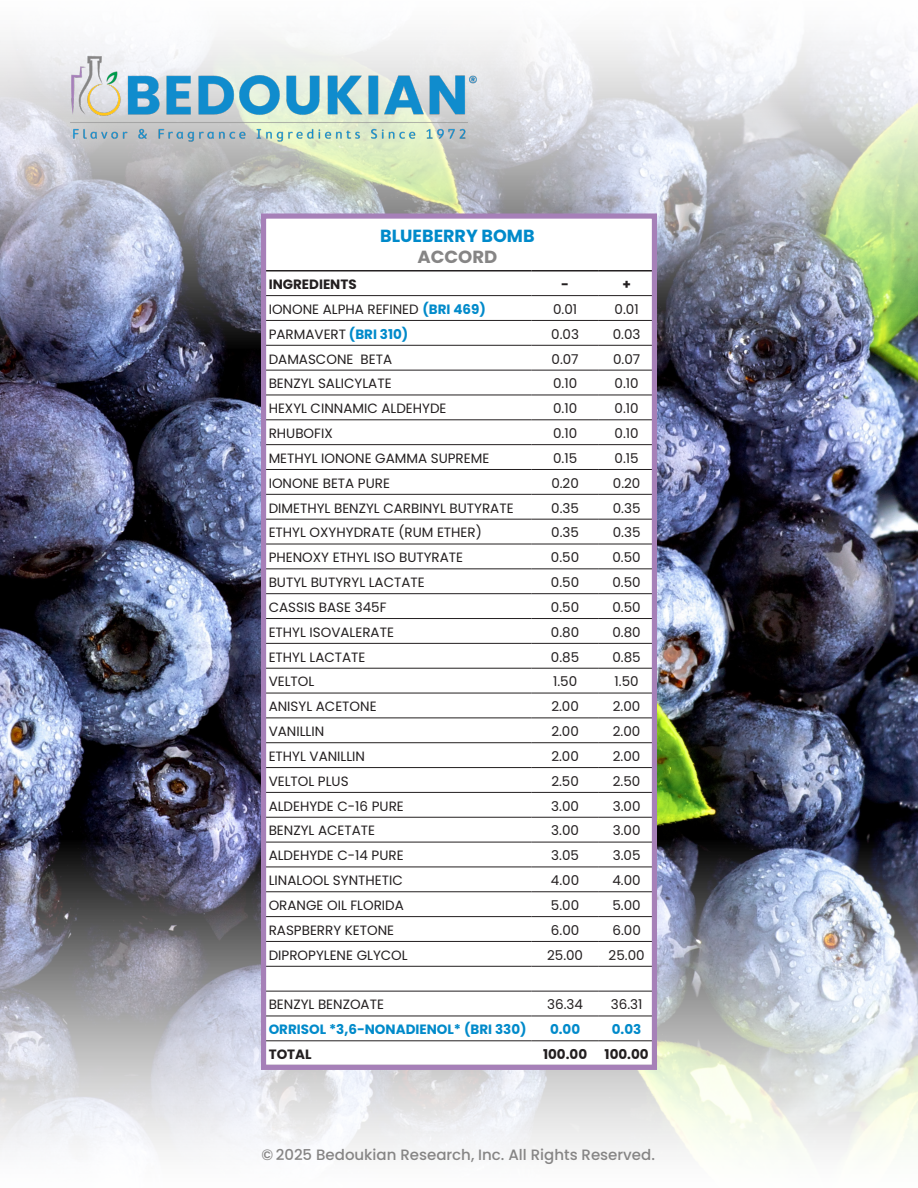
<style>
.page{position:relative;width:918px;height:1188px;background:#fff}
.page>*{position:absolute;margin:0;border:0;box-sizing:border-box;transform-origin:0 0}
.t1{font:700 17.55px "Poppins";color:#008aca}
.t2{font:700 17.55px "Poppins";color:#868585}
.t3{font:500 15px "Poppins";color:#868585}
.t4{font:13.5px "Poppins";color:#231f20}
.t5{font:700 13.5px "Poppins";color:#008aca}
.t6{font:700 13.5px "Poppins";color:#231f20}
.s1{font-weight:700;color:#008aca}
</style>
<div class="page">
<img style="left:0;top:349px;width:918px;height:491px">
<img style="left:0;top:840px;width:918px;height:312px">
<img style="left:0;top:37px;width:918px;height:312px">
<svg style="left:258px;top:211px;width:402px;height:862px"></svg>
<img style="left:64px;top:52px;width:416px;height:100px">
<p class="t1" style="left:380px;top:225px;width:156px">BLUEBERRY BOMB</p>
<p class="t2" style="left:417px;top:246px;width:82px">ACCORD</p>
<p class="t6" style="left:269px;top:276px;width:90px">INGREDIENTS</p>
<p class="t6" style="left:561px;top:276px;width:9px">-</p>
<p class="t6" style="left:622px;top:276px;width:10px">+</p>
<p class="t4" style="left:269px;top:301px;width:219px">IONONE ALPHA REFINED <span class="s1">(BRI 469)</span></p>
<p class="t4" style="left:553px;top:301px;width:26px">0.01</p>
<p class="t4" style="left:615px;top:301px;width:26px">0.01</p>
<p class="t4" style="left:269px;top:326px;width:141px">PARMAVERT <span class="s1">(BRI 310)</span></p>
<p class="t4" style="left:551px;top:326px;width:29px">0.03</p>
<p class="t4" style="left:613px;top:326px;width:29px">0.03</p>
<p class="t4" style="left:269px;top:351px;width:125px">DAMASCONE BETA</p>
<p class="t4" style="left:552px;top:351px;width:29px">0.07</p>
<p class="t4" style="left:613px;top:351px;width:29px">0.07</p>
<p class="t4" style="left:269px;top:376px;width:124px">BENZYL SALICYLATE</p>
<p class="t4" style="left:553px;top:376px;width:26px">0.10</p>
<p class="t4" style="left:615px;top:376px;width:26px">0.10</p>
<p class="t4" style="left:269px;top:401px;width:179px">HEXYL CINNAMIC ALDEHYDE</p>
<p class="t4" style="left:553px;top:401px;width:26px">0.10</p>
<p class="t4" style="left:615px;top:401px;width:26px">0.10</p>
<p class="t4" style="left:269px;top:425px;width:66px">RHUBOFIX</p>
<p class="t4" style="left:553px;top:425px;width:26px">0.10</p>
<p class="t4" style="left:615px;top:425px;width:26px">0.10</p>
<p class="t4" style="left:269px;top:450px;width:222px">METHYL IONONE GAMMA SUPREME</p>
<p class="t4" style="left:553px;top:450px;width:26px">0.15</p>
<p class="t4" style="left:615px;top:450px;width:26px">0.15</p>
<p class="t4" style="left:269px;top:475px;width:123px">IONONE BETA PURE</p>
<p class="t4" style="left:551px;top:475px;width:29px">0.20</p>
<p class="t4" style="left:613px;top:475px;width:29px">0.20</p>
<p class="t4" style="left:269px;top:500px;width:246px">DIMETHYL BENZYL CARBINYL BUTYRATE</p>
<p class="t4" style="left:551px;top:500px;width:29px">0.35</p>
<p class="t4" style="left:613px;top:500px;width:29px">0.35</p>
<p class="t4" style="left:269px;top:525px;width:215px">ETHYL OXYHYDRATE (RUM ETHER)</p>
<p class="t4" style="left:551px;top:525px;width:29px">0.35</p>
<p class="t4" style="left:613px;top:525px;width:29px">0.35</p>
<p class="t4" style="left:269px;top:550px;width:196px">PHENOXY ETHYL ISO BUTYRATE</p>
<p class="t4" style="left:551px;top:550px;width:30px">0.50</p>
<p class="t4" style="left:613px;top:550px;width:30px">0.50</p>
<p class="t4" style="left:269px;top:575px;width:158px">BUTYL BUTYRYL LACTATE</p>
<p class="t4" style="left:551px;top:575px;width:30px">0.50</p>
<p class="t4" style="left:613px;top:575px;width:30px">0.50</p>
<p class="t4" style="left:269px;top:599px;width:119px">CASSIS BASE 345F</p>
<p class="t4" style="left:551px;top:599px;width:30px">0.50</p>
<p class="t4" style="left:613px;top:599px;width:30px">0.50</p>
<p class="t4" style="left:269px;top:624px;width:127px">ETHYL ISOVALERATE</p>
<p class="t4" style="left:551px;top:624px;width:30px">0.80</p>
<p class="t4" style="left:612px;top:624px;width:30px">0.80</p>
<p class="t4" style="left:269px;top:649px;width:98px">ETHYL LACTATE</p>
<p class="t4" style="left:551px;top:649px;width:30px">0.85</p>
<p class="t4" style="left:612px;top:649px;width:30px">0.85</p>
<p class="t4" style="left:269px;top:674px;width:47px">VELTOL</p>
<p class="t4" style="left:553px;top:674px;width:26px">1.50</p>
<p class="t4" style="left:615px;top:674px;width:26px">1.50</p>
<p class="t4" style="left:269px;top:699px;width:109px">ANISYL ACETONE</p>
<p class="t4" style="left:551px;top:699px;width:29px">2.00</p>
<p class="t4" style="left:613px;top:699px;width:29px">2.00</p>
<p class="t4" style="left:269px;top:724px;width:57px">VANILLIN</p>
<p class="t4" style="left:551px;top:724px;width:29px">2.00</p>
<p class="t4" style="left:613px;top:724px;width:29px">2.00</p>
<p class="t4" style="left:269px;top:748px;width:98px">ETHYL VANILLIN</p>
<p class="t4" style="left:551px;top:748px;width:29px">2.00</p>
<p class="t4" style="left:613px;top:748px;width:29px">2.00</p>
<p class="t4" style="left:269px;top:773px;width:81px">VELTOL PLUS</p>
<p class="t4" style="left:551px;top:773px;width:29px">2.50</p>
<p class="t4" style="left:613px;top:773px;width:29px">2.50</p>
<p class="t4" style="left:269px;top:798px;width:137px">ALDEHYDE C-16 PURE</p>
<p class="t4" style="left:551px;top:798px;width:29px">3.00</p>
<p class="t4" style="left:613px;top:798px;width:29px">3.00</p>
<p class="t4" style="left:269px;top:823px;width:108px">BENZYL ACETATE</p>
<p class="t4" style="left:551px;top:823px;width:29px">3.00</p>
<p class="t4" style="left:613px;top:823px;width:29px">3.00</p>
<p class="t4" style="left:269px;top:848px;width:137px">ALDEHYDE C-14 PURE</p>
<p class="t4" style="left:551px;top:848px;width:29px">3.05</p>
<p class="t4" style="left:613px;top:848px;width:29px">3.05</p>
<p class="t4" style="left:269px;top:873px;width:136px">LINALOOL SYNTHETIC</p>
<p class="t4" style="left:551px;top:873px;width:30px">4.00</p>
<p class="t4" style="left:613px;top:873px;width:30px">4.00</p>
<p class="t4" style="left:269px;top:897px;width:137px">ORANGE OIL FLORIDA</p>
<p class="t4" style="left:551px;top:897px;width:30px">5.00</p>
<p class="t4" style="left:613px;top:897px;width:30px">5.00</p>
<p class="t4" style="left:269px;top:922px;width:127px">RASPBERRY KETONE</p>
<p class="t4" style="left:551px;top:922px;width:30px">6.00</p>
<p class="t4" style="left:612px;top:922px;width:30px">6.00</p>
<p class="t4" style="left:269px;top:947px;width:141px">DIPROPYLENE GLYCOL</p>
<p class="t4" style="left:547px;top:947px;width:38px">25.00</p>
<p class="t4" style="left:609px;top:947px;width:38px">25.00</p>
<p class="t4" style="left:269px;top:997px;width:117px">BENZYL BENZOATE</p>
<p class="t4" style="left:547px;top:997px;width:37px">36.34</p>
<p class="t4" style="left:611px;top:997px;width:33px">36.31</p>
<p class="t5" style="left:269px;top:1022px;width:259px">ORRISOL *3,6-NONADIENOL* (BRI 330)</p>
<p class="t5" style="left:550px;top:1022px;width:32px">0.00</p>
<p class="t5" style="left:612px;top:1022px;width:31px">0.03</p>
<p class="t6" style="left:269px;top:1046px;width:44px">TOTAL</p>
<p class="t6" style="left:543px;top:1046px;width:46px">100.00</p>
<p class="t6" style="left:605px;top:1046px;width:46px">100.00</p>
<p class="t3" style="left:261px;top:1146px;width:395px">© 2025 Bedoukian Research, Inc. All Rights Reserved.</p>
</div>
